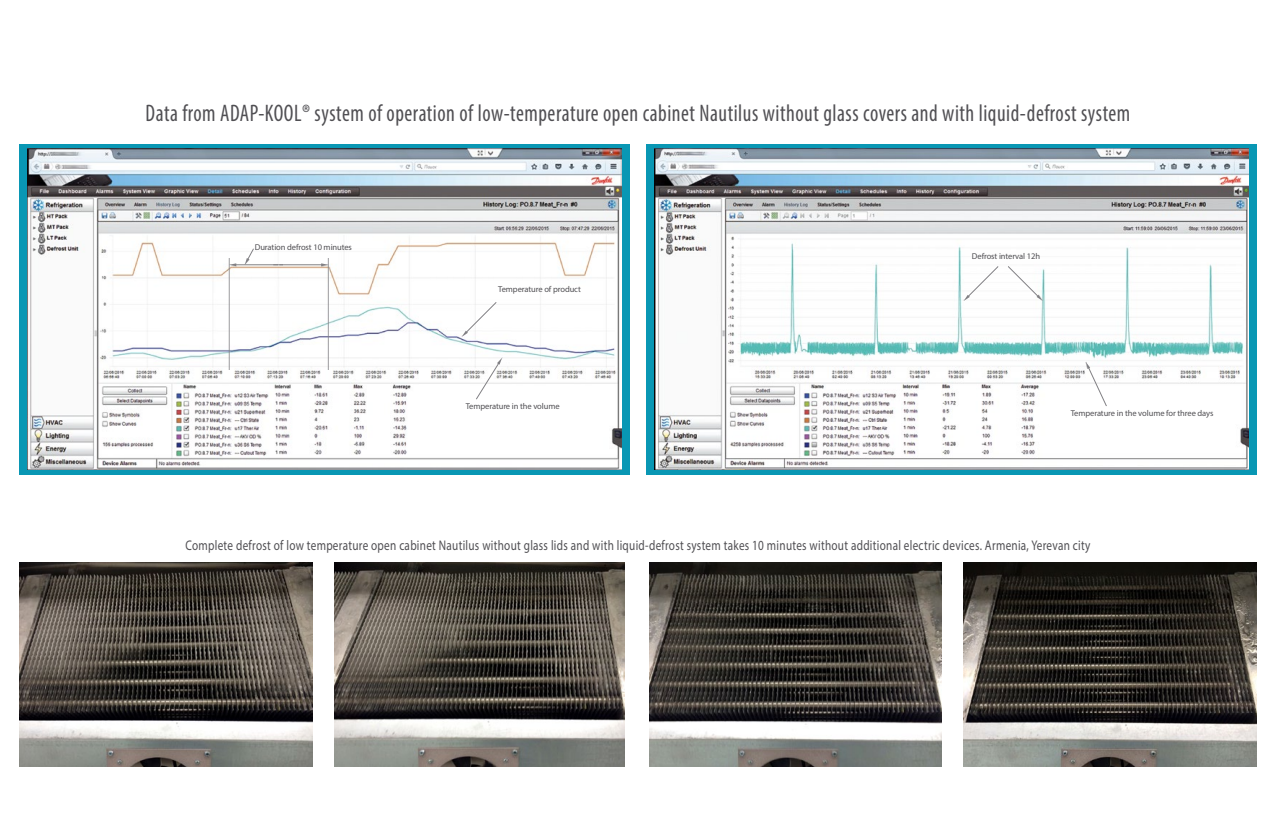
<style>
.page{position:relative;width:1276px;height:823px;background:#fff}
.page>*{position:absolute;margin:0;border:0;box-sizing:border-box;transform-origin:0 0}
.t1{font:condensed 24px "Myriad Pro";letter-spacing:.025em;color:#504f53;scale:.9 1}
.t2{font:14px "Myriad Pro";letter-spacing:.025em;color:#504f53;scale:.8 1}
.t3{font:8.5px "Myriad Pro";letter-spacing:-.01em;color:#504f53}
</style>
<div class="page">
<img style="left:20px;top:562px;width:292px;height:203px">
<img style="left:334px;top:562px;width:291px;height:203px">
<img style="left:649px;top:562px;width:292px;height:203px">
<img style="left:963px;top:562px;width:293px;height:203px">
<div style="left:646px;top:144px;width:610px;height:330px;background:#0997b4"></div>
<img style="left:654px;top:149px;width:594px;height:320px">
<svg style="left:963px;top:265px;width:36px;height:36px"></svg>
<svg style="left:1007px;top:265px;width:35px;height:36px"></svg>
<svg style="left:1086px;top:361px;width:21px;height:45px"></svg>
<div style="left:20px;top:144px;width:610px;height:330px;background:#0997b4"></div>
<img style="left:27px;top:149px;width:595px;height:320px">
<svg style="left:462px;top:301px;width:35px;height:35px"></svg>
<svg style="left:475px;top:357px;width:27px;height:43px"></svg>
<svg style="left:245px;top:248px;width:10px;height:16px"></svg>
<hr style="left:235px;top:264px;width:43px;height:1px;background:#818084">
<svg style="left:230px;top:263px;width:6px;height:3px"></svg>
<hr style="left:279px;top:264px;width:43px;height:1px;background:#818084">
<svg style="left:321px;top:263px;width:7px;height:3px"></svg>
<hr style="left:228px;top:258px;width:2px;height:111px;background:#818084">
<hr style="left:328px;top:258px;width:1px;height:111px;background:#818084">
<h1 class="t1" style="left:146px;top:98px;width:1095px">Data from ADAP-KOOL® system of operation of low-temperature open cabinet Nautilus without glass covers and with liquid-defrost system</h1>
<p class="t3" style="left:255px;top:242px;width:99px">Duration defrost 10 minutes</p>
<p class="t3" style="left:498px;top:284px;width:84px">Temperature of product</p>
<p class="t3" style="left:466px;top:400px;width:95px">Temperature in the volume</p>
<p class="t3" style="left:972px;top:251px;width:70px">Defrost interval 12h</p>
<p class="t3" style="left:1070px;top:407px;width:144px">Temperature in the volume for three days</p>
<p class="t2" style="left:185px;top:536px;width:1132px">Complete defrost of low temperature open cabinet Nautilus without glass lids and with liquid-defrost system takes 10 minutes without additional electric devices. Armenia, Yerevan city</p>
</div>
